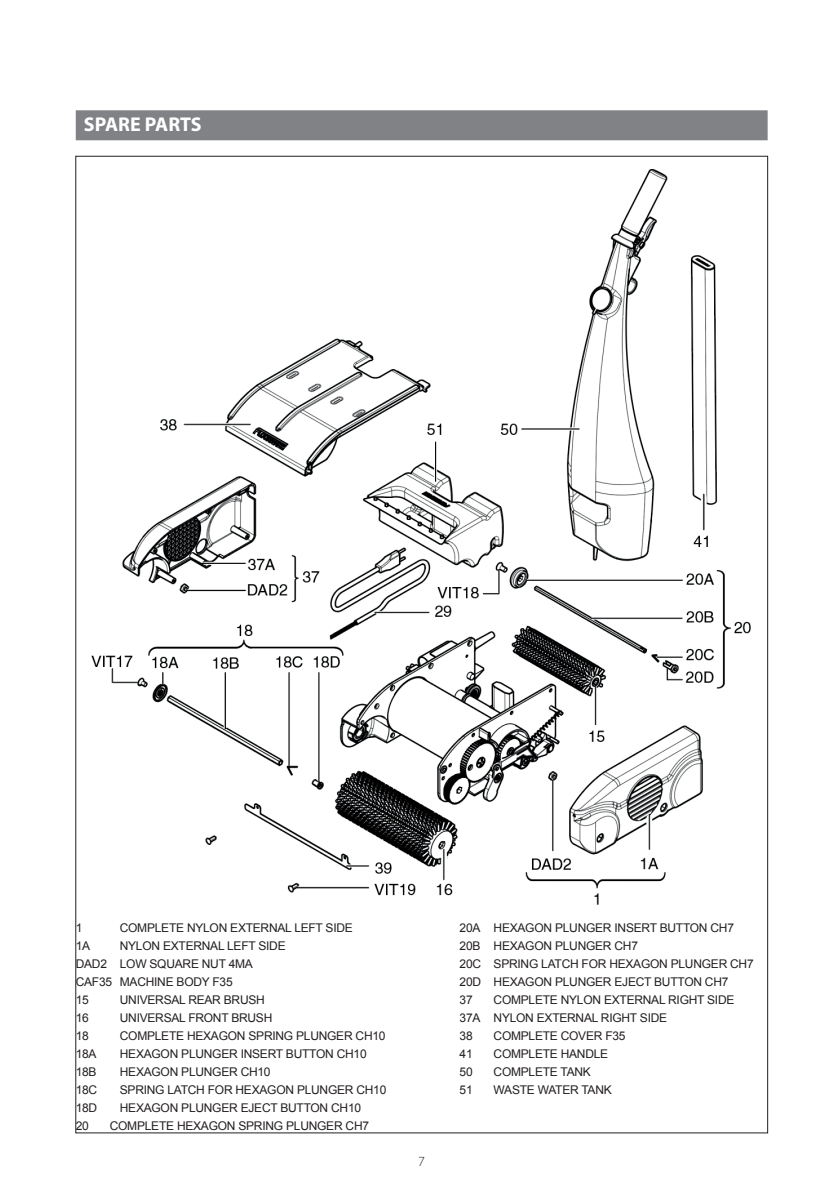
<style>
.page{position:relative;width:838px;height:1190px;background:#fff}
.page>*{position:absolute;margin:0;border:0;box-sizing:border-box;transform-origin:0 0}
.t1{font:700 20px "Myriad Pro";color:#fff}
.t2{font:300 14px "Myriad Pro";color:#231f20}
.t3{font:12px/18px "Arial";letter-spacing:-.02em;color:#231f20}
</style>
<div class="page">
<img style="left:91px;top:169px;width:660px;height:736px">
<div style="left:76px;top:110px;width:691px;height:30px;background:#808285"></div>
<h1 class="t1" style="left:84px;top:113px;width:119px">SPARE PARTS</h1>
<p class="t3" style="left:76px;top:919px;width:8px">1</p>
<p class="t3" style="left:120px;top:919px;width:235px">COMPLETE NYLON EXTERNAL LEFT SIDE</p>
<p class="t3" style="left:76px;top:937px;width:16px">1A</p>
<p class="t3" style="left:76px;top:937px;width:211px;text-indent:44px">NYLON EXTERNAL LEFT SIDE<br>DAD2 LOW SQUARE NUT 4MA<br>CAF35 MACHINE BODY F35<br>15</p>
<p class="t3" style="left:120px;top:991px;width:147px">UNIVERSAL REAR BRUSH</p>
<p class="t3" style="left:76px;top:1009px;width:15px">16</p>
<p class="t3" style="left:120px;top:1009px;width:154px">UNIVERSAL FRONT BRUSH</p>
<p class="t3" style="left:76px;top:1027px;width:15px">18</p>
<p class="t3" style="left:120px;top:1027px;width:267px">COMPLETE HEXAGON SPRING PLUNGER CH10</p>
<p class="t3" style="left:76px;top:1045px;width:22px">18A</p>
<p class="t3" style="left:120px;top:1045px;width:248px">HEXAGON PLUNGER INSERT BUTTON CH10</p>
<p class="t3" style="left:76px;top:1063px;width:22px">18B</p>
<p class="t3" style="left:120px;top:1063px;width:152px">HEXAGON PLUNGER CH10</p>
<p class="t3" style="left:76px;top:1081px;width:23px">18C</p>
<p class="t3" style="left:120px;top:1081px;width:268px">SPRING LATCH FOR HEXAGON PLUNGER CH10</p>
<p class="t3" style="left:76px;top:1099px;width:23px">18D</p>
<p class="t3" style="left:120px;top:1099px;width:243px">HEXAGON PLUNGER EJECT BUTTON CH10</p>
<p class="t3" style="left:76px;top:1117px;width:15px">20</p>
<p class="t3" style="left:110px;top:1117px;width:261px">COMPLETE HEXAGON SPRING PLUNGER CH7</p>
<p class="t2" style="left:418px;top:1154px;width:8px">7</p>
<p class="t3" style="left:459px;top:919px;width:296px">20A HEXAGON PLUNGER INSERT BUTTON CH7<br>20B HEXAGON PLUNGER CH7<br>20C SPRING LATCH FOR HEXAGON PLUNGER CH7<br>20D HEXAGON PLUNGER EJECT BUTTON CH7<br>37</p>
<p class="t3" style="left:459px;top:991px;width:276px;text-indent:34px">COMPLETE NYLON EXTERNAL RIGHT SIDE<br>37A NYLON EXTERNAL RIGHT SIDE<br>38</p>
<p class="t3" style="left:493px;top:1027px;width:133px">COMPLETE COVER F35</p>
<p class="t3" style="left:459px;top:1045px;width:15px">41</p>
<p class="t3" style="left:493px;top:1045px;width:116px">COMPLETE HANDLE</p>
<p class="t3" style="left:459px;top:1063px;width:15px">50</p>
<p class="t3" style="left:493px;top:1063px;width:99px">COMPLETE TANK</p>
<p class="t3" style="left:459px;top:1081px;width:15px">51</p>
<p class="t3" style="left:493px;top:1081px;width:120px">WASTE WATER TANK</p>
</div>
